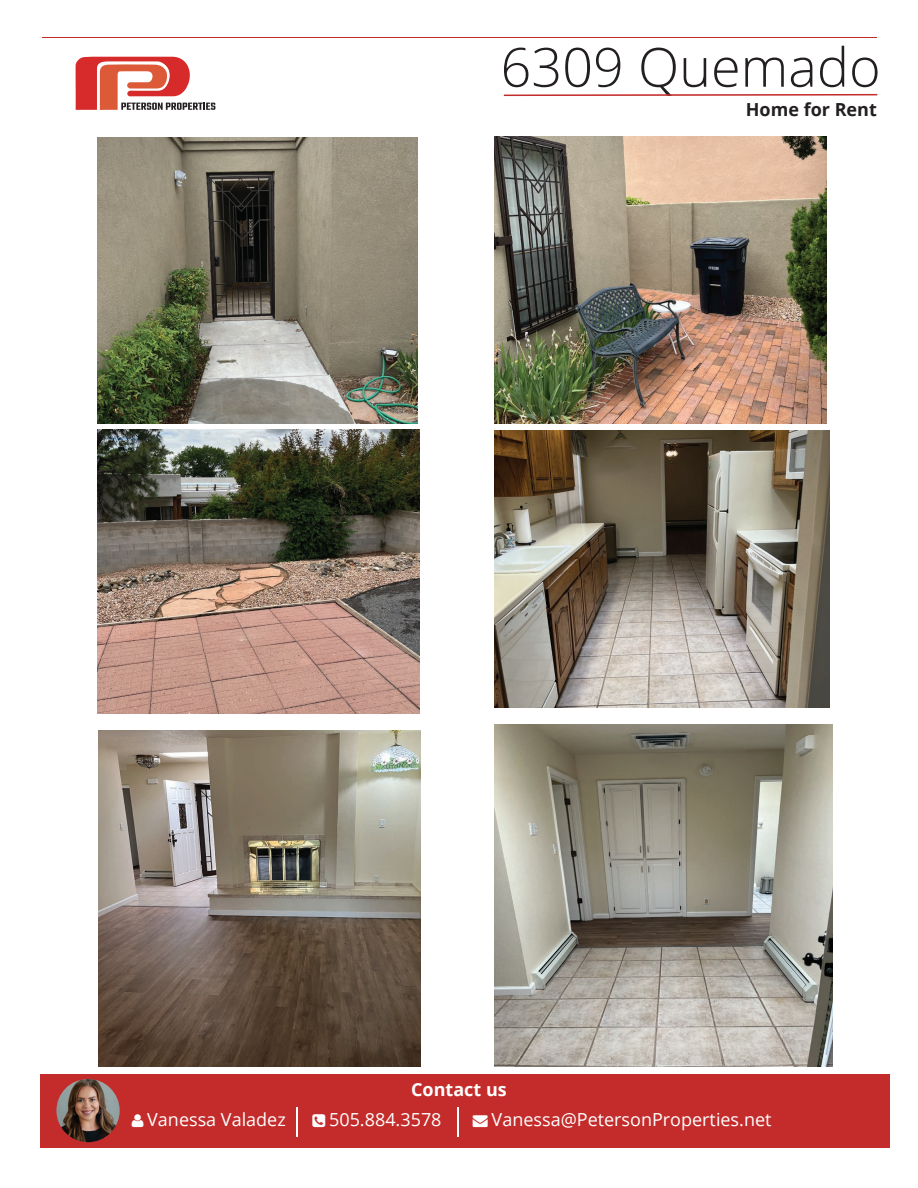
<style>
.page{position:relative;width:918px;height:1188px;background:#fff}
.page>*{position:absolute;margin:0;border:0;box-sizing:border-box;transform-origin:0 0}
.t1{font:300 54px "Open Sans";color:#231f20}
.t2{font:18px "Open Sans";color:#fff}
.t3{font:700 18px "Open Sans";color:#231f20}
.t4{font:700 18px "Open Sans";color:#fff}
</style>
<div class="page">
<svg style="left:503px;top:93px;width:375px;height:4px"></svg>
<img style="left:97px;top:430px;width:322px;height:283px">
<img style="left:495px;top:430px;width:335px;height:278px">
<img style="left:97px;top:138px;width:321px;height:285px">
<img style="left:98px;top:731px;width:322px;height:336px">
<img style="left:494px;top:137px;width:332px;height:287px">
<img style="left:494px;top:724px;width:338px;height:343px">
<div style="left:40px;top:1074px;width:849px;height:74px;background:#c32c2b"></div>
<hr style="left:296px;top:1107px;width:2px;height:30px;background:#fff">
<hr style="left:457px;top:1107px;width:1px;height:30px;background:#fff">
<img style="left:56px;top:1079px;width:64px;height:63px;border-radius:32px">
<hr style="left:42px;top:37px;width:835px;height:1px;background:#c32c2b">
<svg style="left:76px;top:57px;width:139px;height:53px"></svg>
<h1 class="t1" style="left:501px;top:30px;width:382px">6309 Quemado</h1>
<p class="t3" style="left:746px;top:97px;width:133px">Home for Rent</p>
<p class="t2" style="left:147px;top:1108px;width:140px">Vanessa Valadez</p>
<p class="t4" style="left:411px;top:1077px;width:97px">Contact us</p>
<p class="t2" style="left:329px;top:1108px;width:114px">505.884.3578</p>
<p class="t2" style="left:492px;top:1108px;width:281px">Vanessa@PetersonProperties.net</p>
</div>
